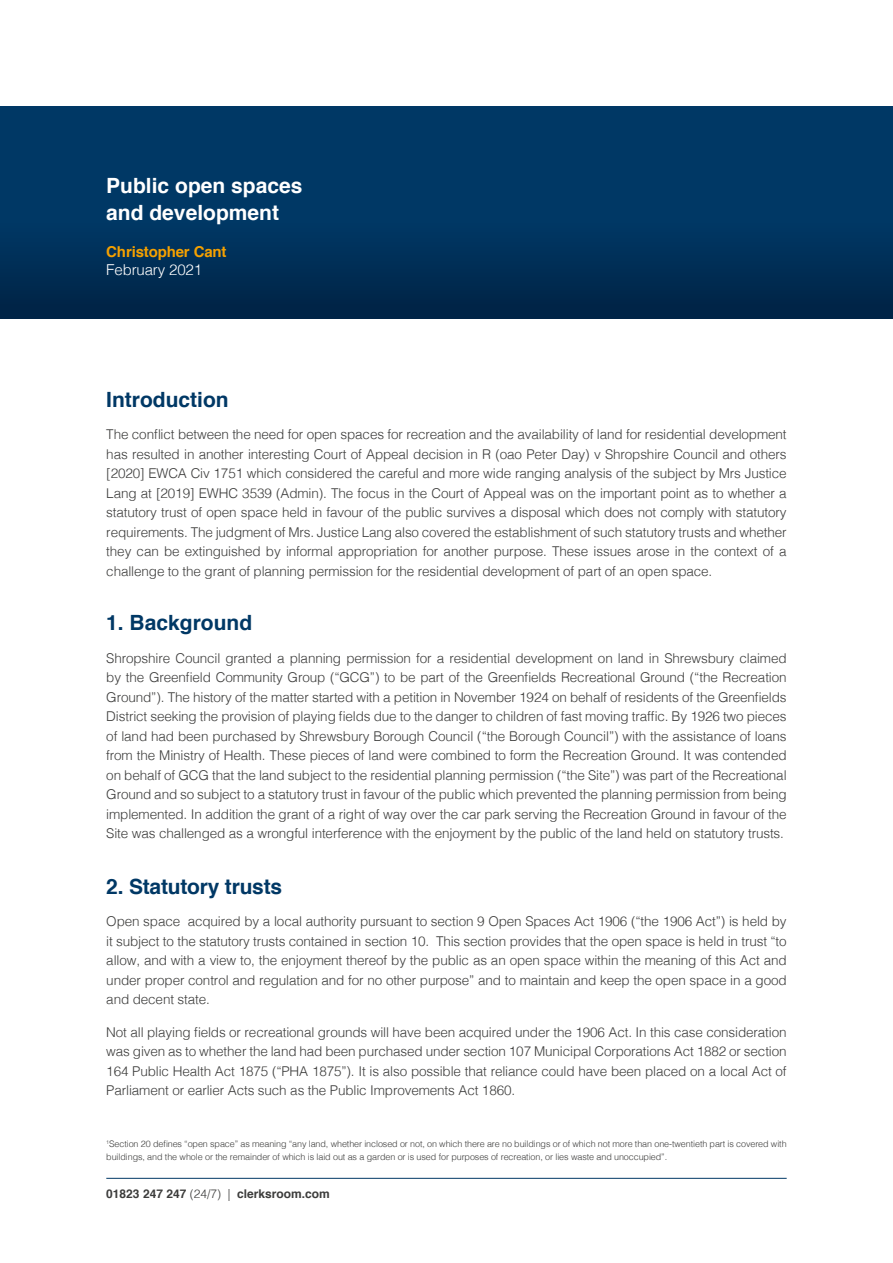
<style>
.page{position:relative;width:893px;height:1263px;background:#fff}
.page>*{position:absolute;margin:0;border:0;box-sizing:border-box;transform-origin:0 0}
.t1{font:700 21px "Helvetica";color:#003865}
.t2{font:700 21px/27px "Helvetica";color:#fff}
.t3{font:700 15px "Helvetica";letter-spacing:-.01em;color:#f5a100}
.t4{font:300 15px "Helvetica";letter-spacing:-.01em;color:#fff}
.t5{font:300 13.5px/19.5px "Helvetica";letter-spacing:-.01em;color:#3c3c3b;text-align:justify}
.t6{font:700 12px "Helvetica";color:#3c3c3b}
.t7{font:300 9px/13.5px "Helvetica";letter-spacing:-.01em;color:#3c3c3b}
.s1{font-weight:300}
</style>
<div class="page">
<div style="left:0;top:106px;width:893px;height:213px;background:linear-gradient(to bottom,#003d6d,#00294e)"></div>
<hr style="left:106px;top:1178px;width:681px;height:1px;background:#003865">
<h1 class="t2" style="left:106px;top:172px;width:198px">Public open spaces and development</h1>
<p class="t3" style="left:106px;top:240px;width:122px">Christopher Cant</p>
<p class="t4" style="left:106px;top:257px;width:97px">February 2021</p>
<h1 class="t1" style="left:106px;top:383px;width:124px">Introduction</h1>
<p class="t5" style="left:106px;top:424px;width:682px">The conflict between the need for open spaces for recreation and the availability of land for residential development has resulted in another interesting Court of Appeal decision in R (oao Peter Day) v Shropshire Council and others [2020] EWCA Civ 1751 which considered the careful and more wide ranging analysis of the subject by Mrs Justice Lang at [2019] EWHC 3539 (Admin). The focus in the Court of Appeal was on the important point as to whether a statutory trust of open space held in favour of the public survives a disposal which does not comply with statutory requirements. The judgment of Mrs. Justice Lang also covered the establishment of such statutory trusts and whether they can be extinguished by informal appropriation for another purpose. These issues arose in the context of a challenge to the grant of planning permission for the residential development of part of an open space.</p>
<h1 class="t1" style="left:106px;top:606px;width:147px">1. Background</h1>
<p class="t5" style="left:106px;top:647px;width:682px">Shropshire Council granted a planning permission for a residential development on land in Shrewsbury claimed by the Greenfield Community Group (“GCG”) to be part of the Greenfields Recreational Ground (“the Recreation Ground”). The history of the matter started with a petition in November 1924 on behalf of residents of the Greenfields District seeking the provision of playing fields due to the danger to children of fast moving traffic. By 1926 two pieces of land had been purchased by Shrewsbury Borough Council (“the Borough Council”) with the assistance of loans from the Ministry of Health. These pieces of land were combined to form the Recreation Ground. It was contended on behalf of GCG that the land subject to the residential planning permission (“the Site”) was part of the Recreational Ground and so subject to a statutory trust in favour of the public which prevented the planning permission from being implemented. In addition the grant of a right of way over the car park serving the Recreation Ground in favour of the Site was challenged as a wrongful interference with the enjoyment by the public of the land held on statutory trusts.</p>
<h1 class="t1" style="left:106px;top:870px;width:177px">2. Statutory trusts</h1>
<p class="t5" style="left:106px;top:911px;width:682px">Open space acquired by a local authority pursuant to section 9 Open Spaces Act 1906 (“the 1906 Act”) is held by it subject to the statutory trusts contained in section 10. This section provides that the open space is held in trust “to allow, and with a view to, the enjoyment thereof by the public as an open space within the meaning of this Act and under proper control and regulation and for no other purpose” and to maintain and keep the open space in a good and decent state.</p>
<p class="t5" style="left:106px;top:1021px;width:682px">Not all playing fields or recreational grounds will have been acquired under the 1906 Act. In this case consideration was given as to whether the land had been purchased under section 107 Municipal Corporations Act 1882 or section 164 Public Health Act 1875 (“PHA 1875”). It is also possible that reliance could have been placed on a local Act of Parliament or earlier Acts such as the Public Improvements Act 1860.</p>
<p class="t7" style="left:106px;top:1136px;width:682px"><sup>1</sup>Section 20 defines “open space” as meaning “any land, whether inclosed or not, on which there are no buildings or of which not more than one-twentieth part is covered with buildings, and the whole or the remainder of which is laid out as a garden or is used for purposes of recreation, or lies waste and unoccupied”.</p>
<p class="t6" style="left:106px;top:1184px;width:225px">01823 247 247 <span class="s1">(24/7) |</span> clerksroom.com</p>
</div>
